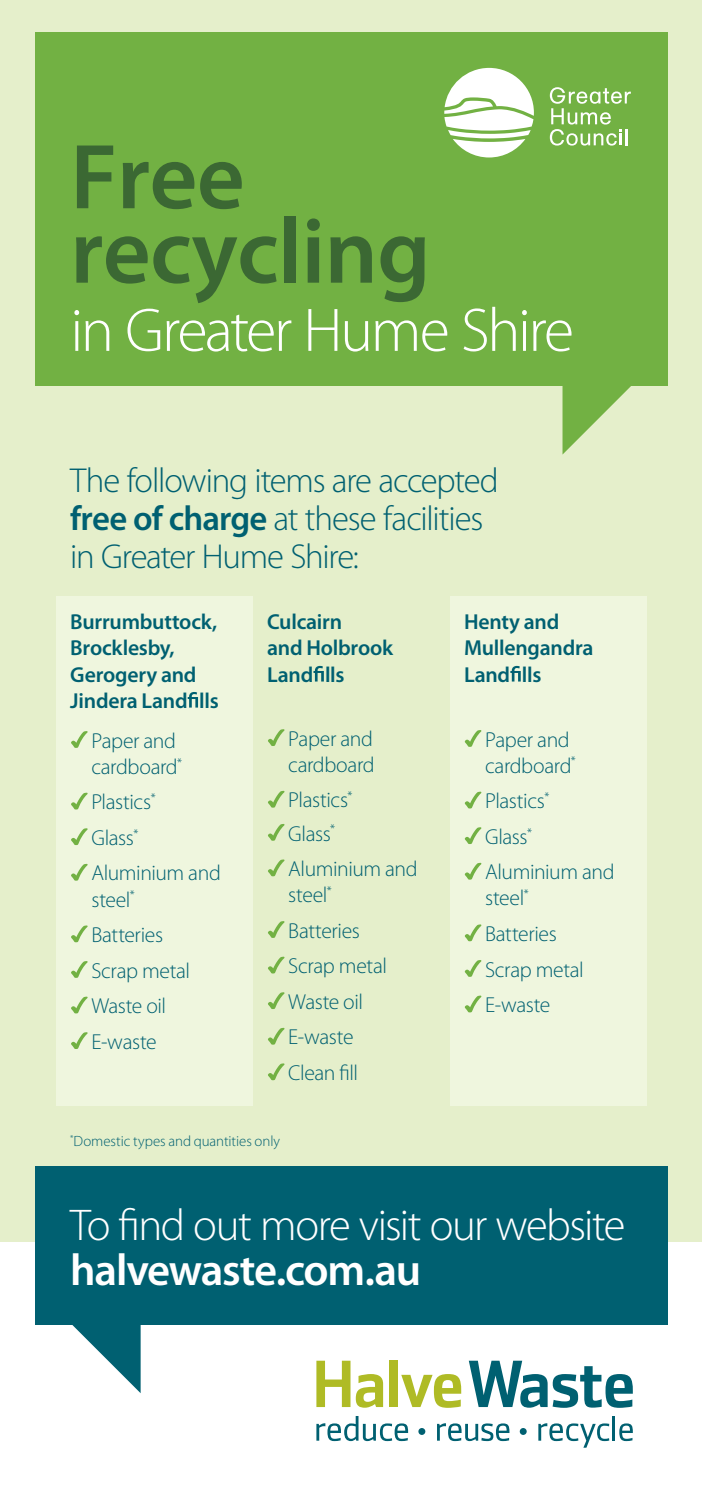
<style>
.page{position:relative;width:702px;height:1489px;background:#fff}
.page>*{position:absolute;margin:0;border:0;box-sizing:border-box;transform-origin:0 0}
.t1{font:600 93px/74.5px "Myriad Pro";letter-spacing:-.005em;color:#3b6833}
.t2{font:300 62px "Myriad Pro";letter-spacing:-.04em;color:#fff}
.t3{font:300 44.5px "Myriad Pro";letter-spacing:-.035em;color:#fff}
.t4{font:600 44.5px "Myriad Pro";letter-spacing:-.03em;color:#fff}
.t5{font:300 34.75px/38.2px "Myriad Pro";letter-spacing:-.035em;color:#006071}
.t6{font:300 21.75px/35.5px "Myriad Pro";letter-spacing:-.02em;color:#006071}
.t7{font:600 21.75px/26px "Myriad Pro";letter-spacing:-.01em;color:#006071}
.t8{font:300 14.75px "Myriad Pro";letter-spacing:-.005em;color:#006071}
.s1{font-weight:600}
</style>
<div class="page">
<div style="left:0;top:0;width:702px;height:1241px;background:#e5efcb"></div>
<div style="left:56px;top:595px;width:197px;height:510px;background:#eff6de"></div>
<div style="left:450px;top:595px;width:197px;height:510px;background:#eff6de"></div>
<div style="left:35px;top:34px;width:633px;height:352px;background:#72b143"></div>
<svg style="left:316px;top:1360px;width:34px;height:46px"></svg>
<svg style="left:356px;top:1374px;width:27px;height:33px"></svg>
<div style="left:389px;top:1360px;width:8px;height:46px;background:#afbb25"></div>
<svg style="left:401px;top:1374px;width:60px;height:33px"></svg>
<svg style="left:469px;top:1360px;width:163px;height:47px"></svg>
<svg style="left:316px;top:1416px;width:92px;height:24px"></svg>
<svg style="left:418px;top:1427px;width:7px;height:7px"></svg>
<svg style="left:437px;top:1423px;width:72px;height:17px"></svg>
<svg style="left:519px;top:1427px;width:7px;height:7px"></svg>
<svg style="left:538px;top:1423px;width:71px;height:24px"></svg>
<hr style="left:612px;top:1415px;width:3px;height:25px;background:#006071">
<svg style="left:619px;top:1423px;width:13px;height:17px"></svg>
<div style="left:35px;top:1166px;width:633px;height:158px;background:#006071"></div>
<svg style="left:562px;top:386px;width:69px;height:68px"></svg>
<svg style="left:70px;top:1324px;width:71px;height:68px"></svg>
<svg style="left:188px;top:692px;width:10px;height:15px"></svg>
<svg style="left:71px;top:731px;width:17px;height:16px"></svg>
<svg style="left:71px;top:792px;width:17px;height:17px"></svg>
<svg style="left:71px;top:828px;width:17px;height:17px"></svg>
<svg style="left:71px;top:863px;width:17px;height:17px"></svg>
<svg style="left:71px;top:925px;width:17px;height:17px"></svg>
<svg style="left:71px;top:961px;width:17px;height:16px"></svg>
<svg style="left:71px;top:996px;width:17px;height:17px"></svg>
<svg style="left:71px;top:1032px;width:17px;height:16px"></svg>
<svg style="left:313px;top:666px;width:11px;height:15px"></svg>
<svg style="left:268px;top:729px;width:16px;height:17px"></svg>
<svg style="left:268px;top:790px;width:16px;height:17px"></svg>
<svg style="left:268px;top:824px;width:16px;height:16px"></svg>
<svg style="left:268px;top:859px;width:16px;height:17px"></svg>
<svg style="left:268px;top:921px;width:16px;height:16px"></svg>
<svg style="left:268px;top:956px;width:16px;height:17px"></svg>
<svg style="left:268px;top:992px;width:16px;height:17px"></svg>
<svg style="left:268px;top:1027px;width:16px;height:17px"></svg>
<svg style="left:268px;top:1063px;width:16px;height:17px"></svg>
<svg style="left:510px;top:666px;width:10px;height:15px"></svg>
<svg style="left:465px;top:730px;width:16px;height:16px"></svg>
<svg style="left:465px;top:791px;width:16px;height:17px"></svg>
<svg style="left:465px;top:827px;width:16px;height:17px"></svg>
<svg style="left:465px;top:862px;width:16px;height:17px"></svg>
<svg style="left:465px;top:924px;width:16px;height:17px"></svg>
<svg style="left:465px;top:960px;width:16px;height:16px"></svg>
<svg style="left:465px;top:995px;width:16px;height:17px"></svg>
<svg style="left:550px;top:87px;width:81px;height:59px"></svg>
<svg style="left:444px;top:68px;width:90px;height:89px"></svg>
<h1 class="t1" style="left:70px;top:141px;width:362px">Free recycling</h1>
<h2 class="t2" style="left:70px;top:296px;width:505px">in Greater Hume Shire</h2>
<h3 class="t5" style="left:70px;top:461px;width:430px">The following items are accepted <span class="s1">free of charge</span> at these facilities in Greater Hume Shire:</h3>
<p class="t7" style="left:70px;top:609px;width:150px">Burrumbuttock,<br>Brocklesby,<br>Gerogery and<br>Jindera Land lls</p>
<p class="t6" style="left:91px;top:727px;width:92px;line-height:26px">Paper and cardboard<sup>*</sup></p>
<p class="t6" style="left:91px;top:784px;width:131px">Plastics<sup>*<br></sup>Glass<sup>*<br></sup>Aluminium and</p>
<p class="t6" style="left:91px;top:881px;width:100px">steel<sup>*<br></sup>Batteries<br>Scrap metal<br>Waste oil<br>E-waste</p>
<p class="t7" style="left:267px;top:609px;width:127px">Culcairn<br>and Holbrook<br>Land lls</p>
<p class="t6" style="left:288px;top:726px;width:88px;line-height:26px">Paper and cardboard</p>
<p class="t6" style="left:288px;top:784px;width:66px;line-height:33px">Plastics<sup>*<br></sup>Glass<sup>*</sup></p>
<p class="t6" style="left:288px;top:856px;width:131px;line-height:26px">Aluminium and steel<sup>*</sup></p>
<p class="t6" style="left:288px;top:913px;width:100px">Batteries<br>Scrap metal<br>Waste oil<br>E-waste<br>Clean fill</p>
<p class="t8" style="left:70px;top:1132px;width:211px"><sup>*</sup>Domestic types and quantities only</p>
<p class="t7" style="left:464px;top:609px;width:131px">Henty and<br>Mullengandra<br>Land lls</p>
<p class="t6" style="left:485px;top:726px;width:92px;line-height:26px">Paper and cardboard<sup>*</sup></p>
<p class="t6" style="left:485px;top:783px;width:131px">Plastics<sup>*<br></sup>Glass<sup>*<br></sup>Aluminium and</p>
<p class="t6" style="left:485px;top:880px;width:100px">steel<sup>*<br></sup>Batteries<br>Scrap metal<br>E-waste</p>
<h3 class="t3" style="left:70px;top:1200px;width:556px">To find out more visit our website</h3>
<h3 class="t4" style="left:70px;top:1244px;width:352px">halvewaste.com.au</h3>
</div>
